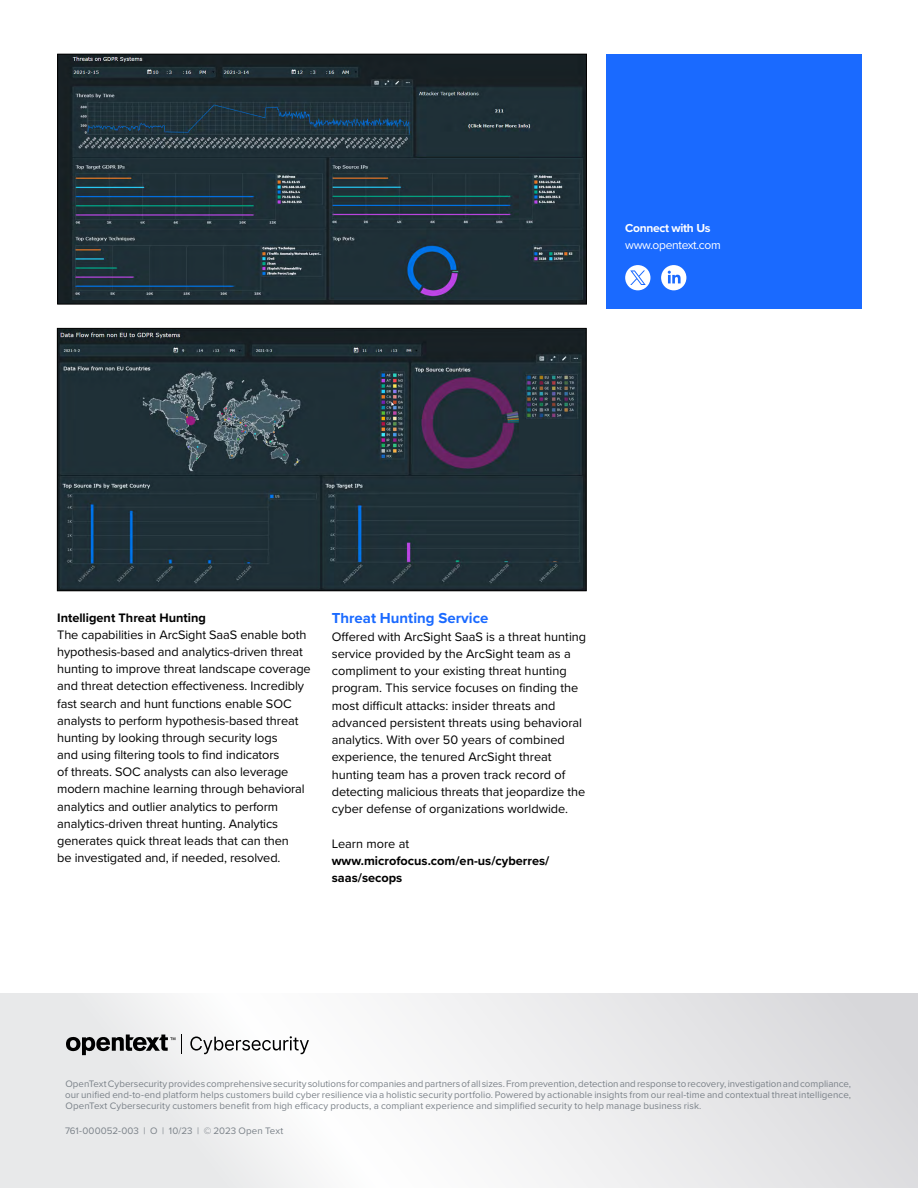
<style>
.page{position:relative;width:918px;height:1188px;background:#fff}
.page>*{position:absolute;margin:0;border:0;box-sizing:border-box;transform-origin:0 0}
.Header_b_Level1{font:700 15px "Proxima Nova";color:#1a6aff}
.Body_c_8_5_11_5{font:12.75px/17.2px "Proxima Nova";letter-spacing:-.005em;color:#000}
.Body_c_8_5_11_5-2{font:700 12.75px/17.2px "Proxima Nova";color:#000}
.Header_b_Level2{font:700 12.75px "Proxima Nova";color:#000}
.Contact_White{font:12px "Proxima Nova";letter-spacing:-.025em;color:#fff}
.Contact_White-2{font:700 12px "Proxima Nova";letter-spacing:-.025em;color:#fff}
.t1{font:9.75px/11.2px "Proxima Nova";letter-spacing:.01em;color:#7b8289;text-align:justify}
</style>
<div class="page">
<img style="left:59px;top:56px;width:526px;height:246px">
<div style="left:57px;top:54px;width:530px;height:250px;border:1px solid #000"></div>
<img style="left:59px;top:330px;width:525px;height:259px">
<div style="left:57px;top:328px;width:529px;height:263px;border:1px solid #000"></div>
<svg style="left:0;top:994px;width:918px;height:194px"></svg>
<svg style="left:66px;top:1035px;width:109px;height:20px;background:#89898a"></svg>
<svg style="left:190px;top:1036px;width:119px;height:18px"></svg>
<svg style="left:181px;top:1035px;width:1px;height:19px"></svg>
<div style="left:606px;top:54px;width:256px;height:254px;background:#1a6aff"></div>
<div style="left:661px;top:265px;width:25px;height:25px;background:#fff;border-radius:13px"></div>
<svg style="left:668px;top:271px;width:13px;height:12px"></svg>
<div style="left:625px;top:265px;width:25px;height:25px;background:#fff;border-radius:50%"></div>
<svg style="left:630px;top:270px;width:16px;height:15px"></svg>
<p class="Contact_White-2" style="left:625px;top:219px;width:87px">Connect with Us</p>
<p class="Contact_White" style="left:625px;top:236px;width:97px">www.opentext.com</p>
<p class="Header_b_Level2" style="left:57px;top:608px;width:150px">Intelligent Threat Hunting</p>
<p class="Body_c_8_5_11_5" style="left:57px;top:625px;width:255px">The capabilities in ArcSight SaaS enable both hypothesis-based and analytics-driven threat hunting to improve threat landscape coverage and threat detection effectiveness. Incredibly fast search and hunt functions enable SOC analysts to perform hypothesis-based threat hunting by looking through security logs<br>and using filtering tools to find indicators<br>of threats. SOC analysts can also leverage modern machine learning through behavioral analytics and outlier analytics to perform analytics-driven threat hunting. Analytics generates quick threat leads that can then<br>be investigated and, if needed, resolved.</p>
<p class="Header_b_Level1" style="left:332px;top:607px;width:158px">Threat Hunting Service</p>
<p class="Body_c_8_5_11_5" style="left:332px;top:627px;width:256px">Offered with ArcSight SaaS is a threat hunting service provided by the ArcSight team as a compliment to your existing threat hunting program. This service focuses on finding the most difficult attacks: insider threats and advanced persistent threats using behavioral analytics. With over 50 years of combined experience, the tenured ArcSight threat hunting team has a proven track record of detecting malicious threats that jeopardize the cyber defense of organizations worldwide.</p>
<p class="Body_c_8_5_11_5" style="left:332px;top:834px;width:79px">Learn more at</p>
<p class="Body_c_8_5_11_5-2" style="left:332px;top:852px;width:219px">www.microfocus.com/en-us/cyberres/ saas/secops</p>
<p class="t1" style="left:65px;top:1077px;width:788px">OpenText Cybersecurity provides comprehensive security solutions for companies and partners of all sizes. From prevention, detection and response to recovery, investigation and compliance, our unified end-to-end platform helps customers build cyber resilience via a holistic security portfolio. Powered by actionable insights from our real-time and contextual threat intelligence, OpenText Cybersecurity customers benefit from high efficacy products, a compliant experience and simplified security to help manage business risk.</p>
<p class="t1" style="left:65px;top:1125px;width:220px">761-000052-003 | O | 10/23 | © 2023 Open Text</p>
</div>
